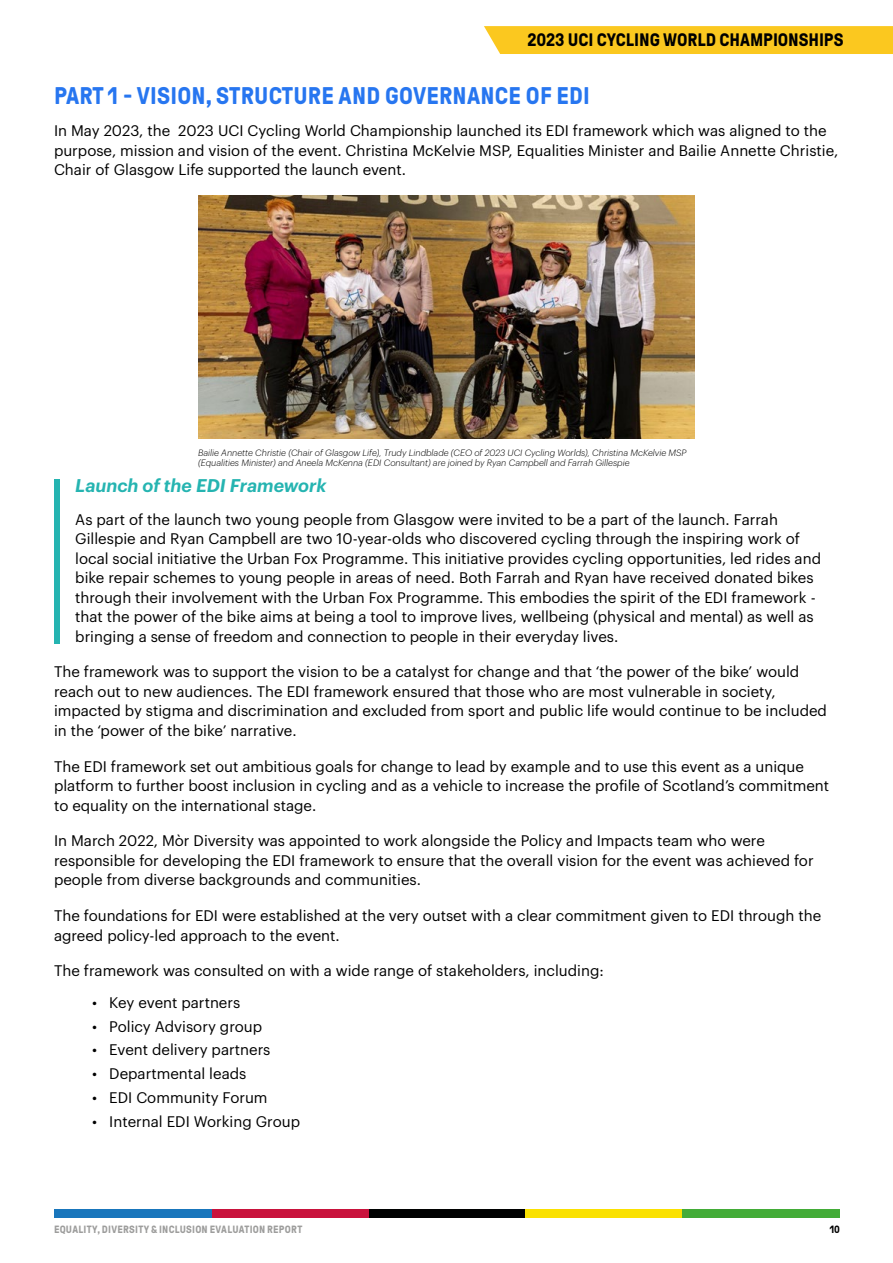
<style>
.page{position:relative;width:893px;height:1263px;background:#fff}
.page>*{position:absolute;margin:0;border:0;box-sizing:border-box;transform-origin:0 0}
.t1{font:700 24px "GT Pressura";letter-spacing:.01em;color:#2776f0}
.t2{font:700 18px "GT Pressura";letter-spacing:-.005em;color:#000}
.t3{font:italic 600 18px "Graphik";color:#25b4b1}
.t4{font:15px/19.5px "Graphik";color:#000}
.t5{font:700 10.5px "GT Pressura";letter-spacing:.02em;color:#9d9d9c}
.t6{font:700 10.5px "GT Pressura";color:#000}
.t7{font:italic 300 9px/10.5px "Graphik";color:#000}
</style>
<div class="page">
<div style="left:484px;top:26px;width:409px;height:28px;background:#fbc81f"></div>
<div style="left:368px;top:1209px;width:158px;height:8px;background:#010202"></div>
<div style="left:211px;top:1209px;width:157px;height:8px;background:#c9133d"></div>
<div style="left:54px;top:1209px;width:157px;height:8px;background:#1976bc"></div>
<div style="left:526px;top:1209px;width:157px;height:8px;background:#fae101"></div>
<div style="left:683px;top:1209px;width:157px;height:8px;background:#43ac38"></div>
<div style="left:54px;top:479px;width:5px;height:164px;background:#25b4b1"></div>
<img style="left:198px;top:196px;width:497px;height:242px">
<p class="t2" style="left:528px;top:30px;width:318px">2023 UCI CYCLING WORLD CHAMPIONSHIPS</p>
<h1 class="t1" style="left:54px;top:83px;width:537px">PART 1 - VISION, STRUCTURE AND GOVERNANCE OF EDI</h1>
<p class="t4" style="left:54px;top:120px;width:786px">In May 2023, the 2023 UCI Cycling World Championship launched its EDI framework which was aligned to the purpose, mission and vision of the event. Christina McKelvie MSP, Equalities Minister and Bailie Annette Christie,<br>Chair of Glasgow Life supported the launch event.</p>
<p class="t7" style="left:198px;top:446px;width:490px">Bailie Annette Christie (Chair of Glasgow Life), Trudy Lindblade (CEO of 2023 UCI Cycling Worlds), Christina McKelvie MSP (Equalities Minister) and Aneela McKenna (EDI Consultant) are joined by Ryan Campbell and Farrah Gillespie</p>
<p class="t3" style="left:75px;top:472px;width:253px">Launch of the EDI Framework</p>
<p class="t4" style="left:75px;top:508px;width:747px">As part of the launch two young people from Glasgow were invited to be a part of the launch. Farrah Gillespie and Ryan Campbell are two 10-year-olds who discovered cycling through the inspiring work of local social initiative the Urban Fox Programme. This initiative provides cycling opportunities, led rides and bike repair schemes to young people in areas of need. Both Farrah and Ryan have received donated bikes through their involvement with the Urban Fox Programme. This embodies the spirit of the EDI framework - that the power of the bike aims at being a tool to improve lives, wellbeing (physical and mental) as well as bringing a sense of freedom and connection to people in their everyday lives.</p>
<p class="t4" style="left:54px;top:661px;width:774px">The framework was to support the vision to be a catalyst for change and that ‘the power of the bike’ would reach out to new audiences. The EDI framework ensured that those who are most vulnerable in society, impacted by stigma and discrimination and excluded from sport and public life would continue to be included in the ‘power of the bike’ narrative.</p>
<p class="t4" style="left:54px;top:755px;width:777px">The EDI framework set out ambitious goals for change to lead by example and to use this event as a unique platform to further boost inclusion in cycling and as a vehicle to increase the profile of Scotland’s commitment to equality on the international stage.</p>
<p class="t4" style="left:54px;top:830px;width:761px">In March 2022, Mòr Diversity was appointed to work alongside the Policy and Impacts team who were responsible for developing the EDI framework to ensure that the overall vision for the event was achieved for people from diverse backgrounds and communities.</p>
<p class="t4" style="left:54px;top:905px;width:769px">The foundations for EDI were established at the very outset with a clear commitment given to EDI through the agreed policy-led approach to the event.</p>
<p class="t4" style="left:54px;top:960px;width:551px">The framework was consulted on with a wide range of stakeholders, including:</p>
<p class="t4" style="left:92px;top:991px;width:149px">• Key event partners</p>
<p class="t4" style="left:92px;top:1015px;width:171px">• Policy Advisory group</p>
<p class="t4" style="left:92px;top:1039px;width:180px">• Event delivery partners</p>
<p class="t4" style="left:92px;top:1063px;width:156px">• Departmental leads</p>
<p class="t4" style="left:92px;top:1086px;width:177px">• EDI Community Forum</p>
<p class="t4" style="left:92px;top:1110px;width:209px">• Internal EDI Working Group</p>
<p class="t5" style="left:54px;top:1224px;width:250px">EQUALITY, DIVERSITY &amp; INCLUSION EVALUATION REPORT</p>
<p class="t6" style="left:830px;top:1224px;width:12px">10</p>
</div>
